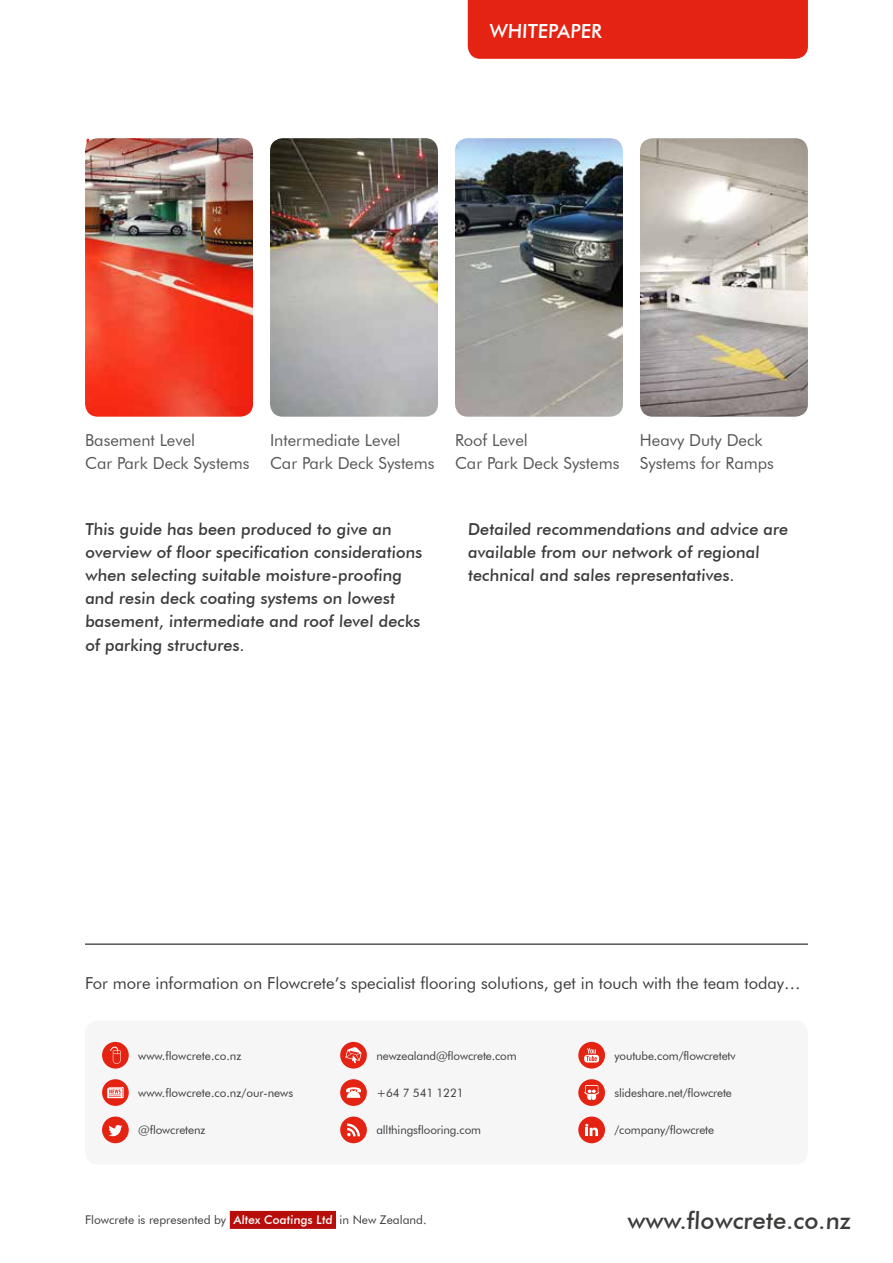
<style>
.page{position:relative;width:893px;height:1263px;background:#fff}
.page>*{position:absolute;margin:0;border:0;box-sizing:border-box;transform-origin:0 0}
.t1{font:500 24px "Futura BT";color:#3c3c3b}
.t2{font:500 19.5px "Futura BT";color:#fff}
.t3{font:500 16.5px/23.1px "Futura BT";color:#3c3c3b}
.t4{font:16.5px/23.1px "Futura BT";color:#575756}
.t5{font:16.5px "Futura BT";color:#3c3c3b}
.t6{font:12px "Futura BT";color:#3c3c3b}
.t7{font:11.7px "Futura BT";letter-spacing:-.01em;color:#3c3c3b}
.s1{font-weight:500;color:#fff}
</style>
<div class="page">
<div style="left:468px;top:0;width:340px;height:59px;background:#e42313"></div>
<div style="left:85px;top:1021px;width:723px;height:143px;background:#f6f6f6;border-radius:13px"></div>
<hr style="left:85px;top:944px;width:723px;height:1px;background:#000">
<div style="left:102px;top:1042px;width:27px;height:26px;background:#e42313;border-radius:50%"></div>
<svg style="left:110px;top:1047px;width:11px;height:17px"></svg>
<div style="left:578px;top:1116px;width:27px;height:27px;background:#e42313;border-radius:50%"></div>
<svg style="left:585px;top:1124px;width:13px;height:12px"></svg>
<div style="left:102px;top:1079px;width:27px;height:27px;background:#e42313;border-radius:50%"></div>
<svg style="left:107px;top:1087px;width:17px;height:11px"></svg>
<div style="left:340px;top:1116px;width:27px;height:27px;background:#e42313;border-radius:50%"></div>
<svg style="left:347px;top:1123px;width:13px;height:13px"></svg>
<div style="left:102px;top:1116px;width:27px;height:27px;background:#e42313;border-radius:50%"></div>
<svg style="left:108px;top:1125px;width:14px;height:11px"></svg>
<div style="left:578px;top:1042px;width:27px;height:26px;background:#e42313;border-radius:50%"></div>
<svg style="left:584px;top:1048px;width:15px;height:14px"></svg>
<div style="left:340px;top:1042px;width:27px;height:26px;background:#e42313;border-radius:50%"></div>
<svg style="left:345px;top:1047px;width:17px;height:16px"></svg>
<div style="left:340px;top:1079px;width:27px;height:27px;background:#e42313;border-radius:50%"></div>
<svg style="left:346px;top:1087px;width:15px;height:11px"></svg>
<div style="left:578px;top:1079px;width:27px;height:27px;background:#e42313;border-radius:50%"></div>
<svg style="left:584px;top:1085px;width:15px;height:15px"></svg>
<div style="left:230px;top:1211px;width:106px;height:18px;background:#b70e0c"></div>
<img style="left:455px;top:138px;width:168px;height:279px">
<img style="left:85px;top:138px;width:168px;height:279px">
<img style="left:270px;top:138px;width:168px;height:279px">
<img style="left:640px;top:138px;width:168px;height:279px">
<p class="t2" style="left:489px;top:19px;width:114px">WHITEPAPER</p>
<p class="t4" style="left:455px;top:429px;width:166px">Roof Level<br>Car Park Deck Systems</p>
<p class="t4" style="left:85px;top:429px;width:166px">Basement Level<br>Car Park Deck Systems</p>
<p class="t4" style="left:640px;top:429px;width:135px">Heavy Duty Deck<br>Systems for Ramps</p>
<p class="t4" style="left:270px;top:429px;width:166px">Intermediate Level<br>Car Park Deck Systems</p>
<p class="t3" style="left:85px;top:517px;width:340px">This guide has been produced to give an overview of floor specification considerations when selecting suitable moisture-proofing and resin deck coating systems on lowest basement, intermediate and roof level decks of parking structures.</p>
<p class="t3" style="left:468px;top:517px;width:323px">Detailed recommendations and advice are available from our network of regional technical and sales representatives.</p>
<p class="t5" style="left:85px;top:973px;width:717px">For more information on Flowcrete’s specialist flooring solutions, get in touch with the team today…</p>
<p class="t7" style="left:138px;top:1048px;width:105px">www.flowcrete.co.nz</p>
<p class="t7" style="left:376px;top:1048px;width:142px">newzealand@flowcrete.com</p>
<p class="t7" style="left:615px;top:1048px;width:123px">youtube.com/flowcretetv</p>
<p class="t7" style="left:376px;top:1086px;width:89px">+64 7 541 1221</p>
<p class="t7" style="left:615px;top:1086px;width:119px">slideshare.net/flowcrete</p>
<p class="t7" style="left:138px;top:1086px;width:156px">www.flowcrete.co.nz/our-news</p>
<p class="t7" style="left:138px;top:1123px;width:69px">@flowcretenz</p>
<p class="t7" style="left:376px;top:1123px;width:106px">allthingsflooring.com</p>
<p class="t7" style="left:615px;top:1123px;width:101px">/company/flowcrete</p>
<p class="t6" style="left:85px;top:1213px;width:343px">Flowcrete is represented by <span class="s1">Altex Coatings Ltd</span> in New Zealand.</p>
<h1 class="t1" style="left:627px;top:1206px;width:226px">www.flowcrete.co.nz</h1>
</div>
